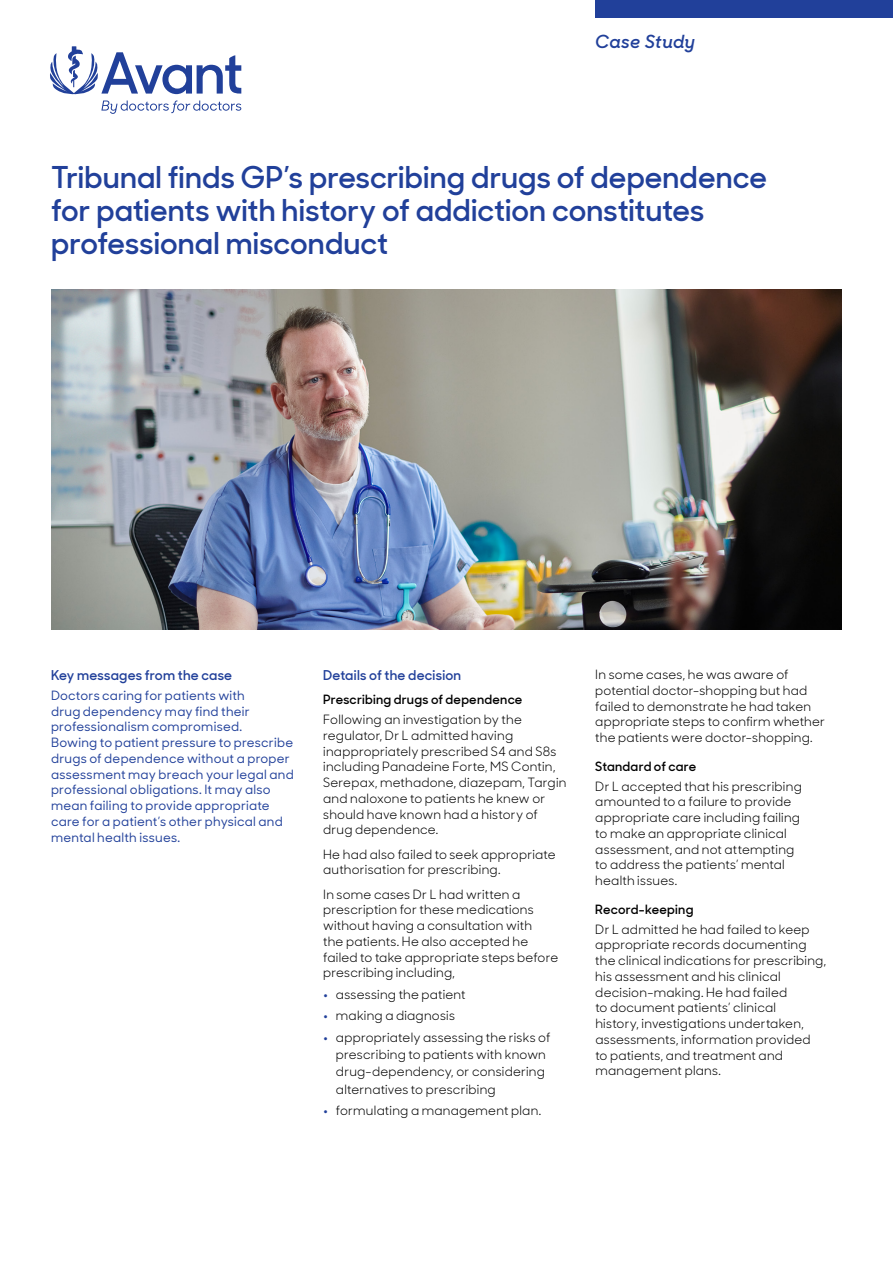
<style>
.page{position:relative;width:893px;height:1263px;background:#fff}
.page>*{position:absolute;margin:0;border:0;box-sizing:border-box;transform-origin:0 0}
.t1{font:600 30px/33px "Sharp Sans Display No 1";letter-spacing:.005em;color:#21409a}
.t2{font:italic 600 18px "Sharp Sans Display No 1";letter-spacing:.03em;color:#21409a}
.t3{font:600 13.5px "Sharp Sans Display No 1";letter-spacing:.02em;color:#21409a}
.t4{font:12.75px/15.8px "Sharp Sans Display No 1";letter-spacing:.02em;color:#000}
.t5{font:500 12.75px/15.8px "Sharp Sans Display No 1";letter-spacing:.02em;color:#21409a}
.t6{font:600 12.75px "Sharp Sans Display No 1";letter-spacing:.02em;color:#000}
.s1{font-weight:700;color:#21409a}
</style>
<div class="page">
<div style="left:595px;top:0;width:298px;height:17px;background:#21409a"></div>
<img style="left:51px;top:289px;width:791px;height:340px">
<svg style="left:50px;top:46px;width:191px;height:49px"></svg>
<svg style="left:101px;top:101px;width:140px;height:13px"></svg>
<h2 class="t2" style="left:595px;top:26px;width:101px">Case Study</h2>
<h1 class="t1" style="left:51px;top:159px;width:717px">Tribunal finds GP’s prescribing drugs of dependence for patients with history of addiction constitutes professional misconduct</h1>
<p class="t3" style="left:51px;top:664px;width:183px">Key messages from the case</p>
<p class="t5" style="left:51px;top:687px;width:244px">Doctors caring for patients with<br>drug dependency may find their professionalism compromised.<br>Bowing to patient pressure to prescribe drugs of dependence without a proper assessment may breach your legal and professional obligations. It may also mean failing to provide appropriate care for a patient’s other physical and mental health issues.</p>
<p class="t3" style="left:323px;top:664px;width:140px">Details of the decision</p>
<p class="t6" style="left:323px;top:690px;width:201px">Prescribing drugs of dependence</p>
<p class="t4" style="left:323px;top:711px;width:245px">Following an investigation by the regulator, Dr L admitted having inappropriately prescribed S4 and S8s including Panadeine Forte, MS Contin, Serepax, methadone, diazepam, Targin and naloxone to patients he knew or should have known had a history of drug dependence.</p>
<p class="t4" style="left:323px;top:845px;width:234px">He had also failed to seek appropriate authorisation for prescribing.</p>
<p class="t4" style="left:323px;top:885px;width:237px">In some cases Dr L had written a prescription for these medications without having a consultation with<br>the patients. He also accepted he failed to take appropriate steps before prescribing including,</p>
<p class="t4" style="left:323px;top:985px;width:144px"><span class="s1">•</span> assessing the patient</p>
<p class="t4" style="left:323px;top:1007px;width:133px"><span class="s1">•</span> making a diagnosis</p>
<p class="t4" style="left:336px;top:1028px;width:216px;line-height:17.2px;text-indent:-13px"><span class="s1">•</span> appropriately assessing the risks of prescribing to patients with known drug-dependency, or considering alternatives to prescribing</p>
<p class="t4" style="left:323px;top:1102px;width:220px"><span class="s1">•</span> formulating a management plan.</p>
<p class="t4" style="left:595px;top:665px;width:231px">In some cases, he was aware of potential doctor-shopping but had failed to demonstrate he had taken appropriate steps to confirm whether the patients were doctor-shopping.</p>
<p class="t6" style="left:595px;top:756px;width:102px">Standard of care</p>
<p class="t4" style="left:595px;top:777px;width:208px">Dr L accepted that his prescribing amounted to a failure to provide appropriate care including failing to make an appropriate clinical assessment, and not attempting to address the patients’ mental health issues.</p>
<p class="t6" style="left:595px;top:899px;width:100px">Record-keeping</p>
<p class="t4" style="left:595px;top:920px;width:232px">Dr L admitted he had failed to keep appropriate records documenting the clinical indications for prescribing, his assessment and his clinical decision‑making. He had failed<br>to document patients’ clinical<br>history, investigations undertaken, assessments, information provided<br>to patients, and treatment and management plans.</p>
</div>
